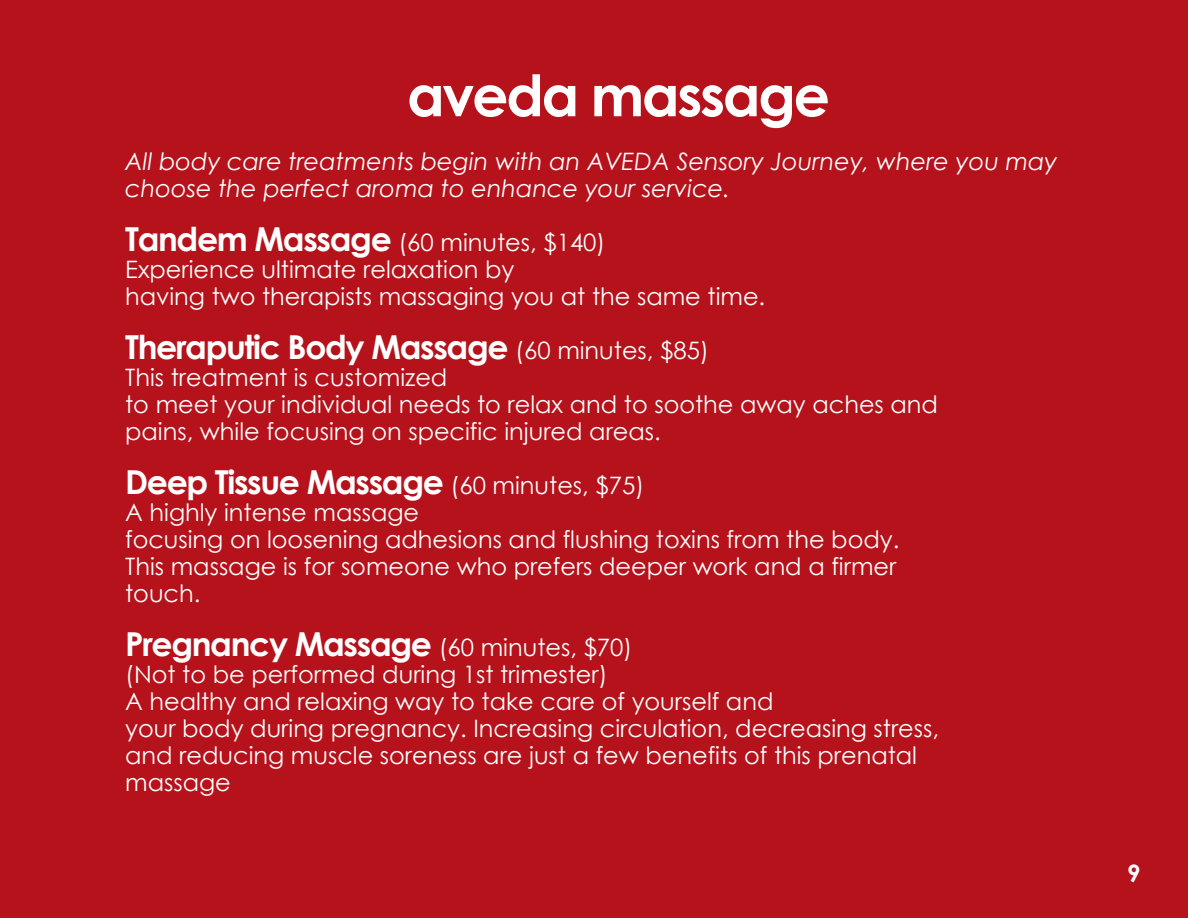
<style>
.page{position:relative;width:1188px;height:918px;background:#b5121b}
.page>*{position:absolute;margin:0;border:0;box-sizing:border-box;transform-origin:0 0}
.t1{font:700 57px "Century Gothic";letter-spacing:-.04em;color:#fff}
.t2{font:700 33px "Century Gothic";letter-spacing:-.04em;color:#fff}
.t3{font:24px/27px "Century Gothic";color:#fff}
.t4{font:italic 24px/27px "Century Gothic";color:#fff}
.t5{font:700 24px "Century Gothic";color:#fff}
.s1{font-weight:700;font-size:33px}
.s2{font-weight:400;font-size:24px}
</style>
<div class="page">
<h1 class="t1" style="left:407px;top:60px;width:424px">aveda massage</h1>
<p class="t4" style="left:125px;top:148px;width:934px">All body care treatments begin with an AVEDA Sensory Journey, where you may choose the perfect aroma to enhance your service.</p>
<p class="t3" style="left:125px;top:229px;width:642px"><span class="s1">Tandem Massage</span> (60 minutes, $140)<br>Experience ultimate relaxation by<br>having two therapists massaging you at the same time.</p>
<h2 class="t2" style="left:125px;top:327px;width:585px">Theraputic Body Massage <span class="s2">(60 minutes, $85)</span></h2>
<p class="t3" style="left:125px;top:364px;width:814px">This treatment is customized<br>to meet your individual needs to relax and to soothe away aches and pains, while focusing on specific injured areas.</p>
<h2 class="t2" style="left:125px;top:462px;width:521px">Deep Tissue Massage <span class="s2">(60 minutes, $75)</span></h2>
<p class="t3" style="left:125px;top:499px;width:776px">A highly intense massage<br>focusing on loosening adhesions and flushing toxins from the body.<br>This massage is for someone who prefers deeper work and a firmer touch.</p>
<h2 class="t2" style="left:125px;top:624px;width:509px">Pregnancy Massage <span class="s2">(60 minutes, $70)</span></h2>
<p class="t3" style="left:125px;top:661px;width:815px">(Not to be performed during 1st trimester)<br>A healthy and relaxing way to take care of yourself and<br>your body during pregnancy. Increasing circulation, decreasing stress, and reducing muscle soreness are just a few benefits of this prenatal massage</p>
<p class="t5" style="left:1127px;top:858px;width:15px">9</p>
</div>
